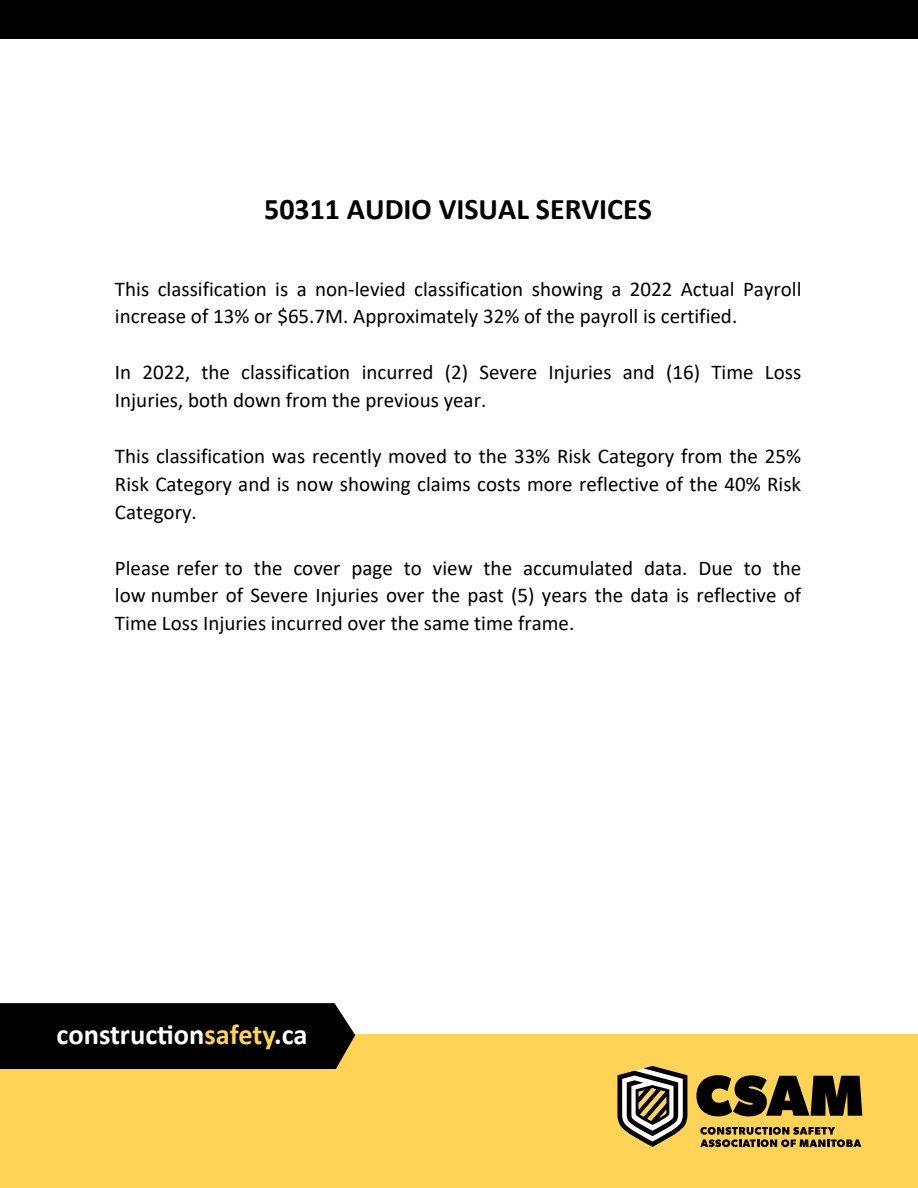
<style>
.page{position:relative;width:918px;height:1188px;background:#fff}
.page>*{position:absolute;margin:0;border:0;box-sizing:border-box;transform-origin:0 0}
.t1{font:700 30px "Calibri";color:#000}
.t2{font:700 28.5px "Calibri";color:#fff}
.t3{font:21px/27.9px "Calibri";color:#000}
.s1{color:#fed356}
</style>
<div class="page">
<div style="left:0;top:1034px;width:918px;height:154px;background:#fed356"></div>
<div style="left:0;top:1003px;width:355px;height:66px;background:#000"></div>
<div style="left:0;top:0;width:918px;height:39px;background:#000"></div>
<svg style="left:696px;top:1075px;width:166px;height:41px"></svg>
<svg style="left:700px;top:1127px;width:161px;height:20px"></svg>
<svg style="left:617px;top:1066px;width:70px;height:81px"></svg>
<h1 class="t1" style="left:264px;top:187px;width:389px">50311 AUDIO VISUAL SERVICES</h1>
<p class="t3" style="left:115px;top:274px;width:688px">This classification is a non-levied classification showing a 2022 Actual Payroll increase of 13% or $65.7M. Approximately 32% of the payroll is certified.</p>
<p class="t3" style="left:115px;top:358px;width:688px">In 2022, the classification incurred (2) Severe Injuries and (16) Time Loss<br>Injuries, both down from the previous year.</p>
<p class="t3" style="left:115px;top:441px;width:688px;text-align:justify">This classification was recently moved to the 33% Risk Category from the 25% Risk Category and is now showing claims costs more reflective of the 40% Risk Category.</p>
<p class="t3" style="left:115px;top:553px;width:688px;text-align:justify">Please refer to the cover page to view the accumulated data. Due to the low number of Severe Injuries over the past (5) years the data is reflective of Time Loss Injuries incurred over the same time frame.</p>
<h2 class="t2" style="left:57px;top:1015px;width:253px">construction<span class="s1">safety</span>.ca</h2>
</div>
